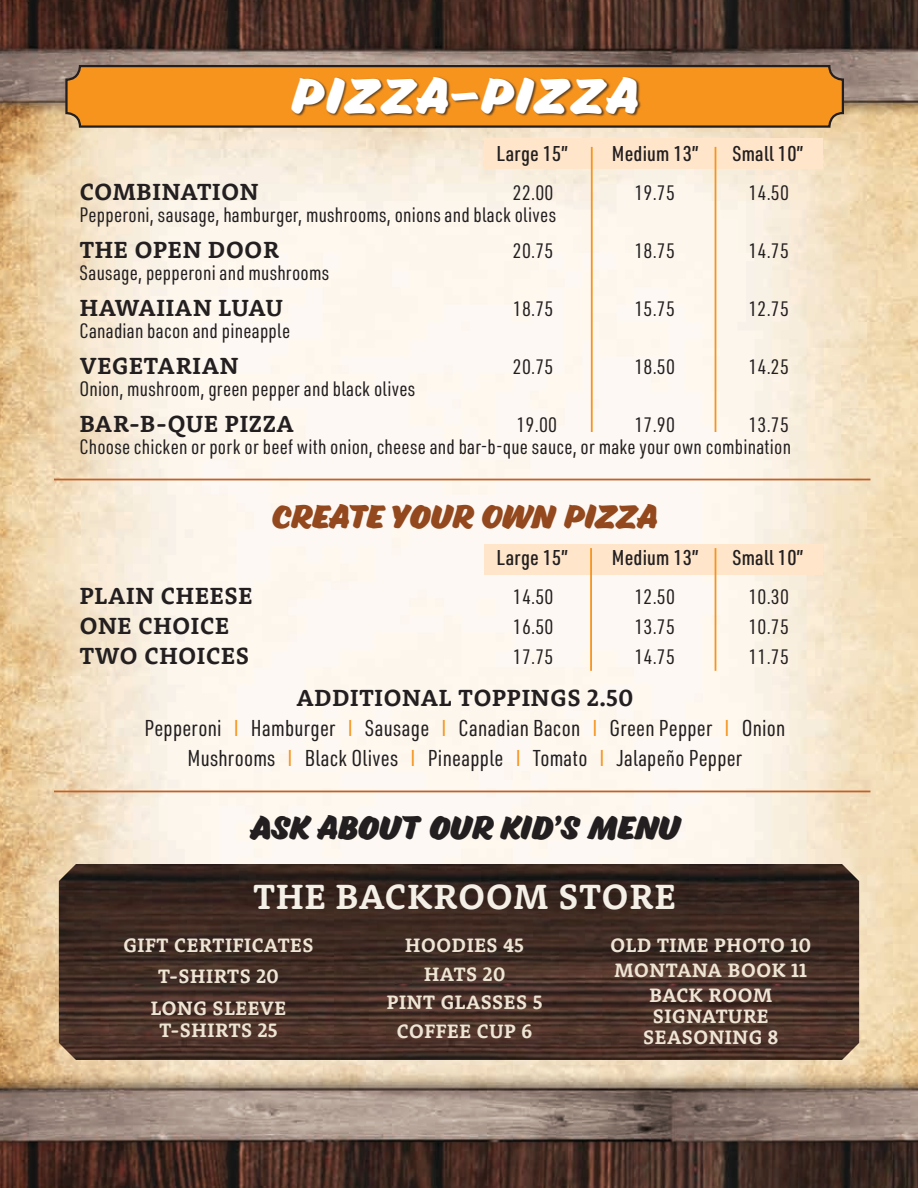
<style>
.page{position:relative;width:918px;height:1188px;background:#fff}
.page>*{position:absolute;margin:0;border:0;box-sizing:border-box;transform-origin:0 0}
.t1{font:45px "Eds Market Bold Slant";letter-spacing:.05em;color:#fff;scale:1.1 1}
.t2{font:700 36px "Rooney";letter-spacing:.03em;color:#f5f0e7}
.t3{font:30px "Eds Market Bold Slant";letter-spacing:.03em;color:#231f20;scale:1.05 1}
.t4{font:30px "Eds Market Bold Slant";letter-spacing:.01em;color:#93481d;scale:1.05 1}
.t5{font:700 24px "Rooney";letter-spacing:.03em;color:#231f20}
.t6{font:22.5px/30px "URWDIN Cond";letter-spacing:.01em;color:#231f20;text-align:center;scale:1.04 1}
.t7{font:500 21px "URWDIN Cond";letter-spacing:.01em;color:#231f20;scale:1.04 1}
.t8{font:20.4px/22px "URWDIN Cond";letter-spacing:.01em;color:#231f20;text-align:right;scale:1.04 1}
.t9{font:700 19.95px/28.5px "Rooney";letter-spacing:.03em;color:#efe5d5;text-align:center}
.s1{color:#f7941d}
</style>
<div class="page">
<img style="left:0;top:0;width:918px;height:1188px">
<div style="left:484px;top:544px;width:339px;height:31px;background:#ffe6cb"></div>
<div style="left:484px;top:138px;width:339px;height:31px;background:#ffe6cb"></div>
<div style="left:66px;top:66px;width:777px;height:61px;background:#f7941d;border-radius:14px"></div>
<div style="left:65px;top:65px;width:779px;height:63px;border:2px solid #231f20;border-radius:14px"></div>
<div style="left:292px;top:76px;width:350px;height:41px;background:#231f20;opacity:.75"></div>
<hr style="left:54px;top:479px;width:816px;height:1px;background:#c0632a">
<hr style="left:54px;top:791px;width:816px;height:1px;background:#c0632a">
<img style="left:59px;top:864px;width:800px;height:196px">
<hr style="left:590px;top:548px;width:2px;height:123px;background:#f7941d">
<hr style="left:715px;top:548px;width:1px;height:123px;background:#f7941d">
<hr style="left:591px;top:147px;width:2px;height:285px;background:#f7941d">
<hr style="left:715px;top:147px;width:1px;height:285px;background:#f7941d">
<h1 class="t1" style="left:291px;top:71px;width:317px">PIZZA-PIZZA</h1>
<p class="t7" style="left:496px;top:139px;width:70px">Large 15”</p>
<p class="t7" style="left:612px;top:139px;width:85px">Medium 13”</p>
<p class="t7" style="left:733px;top:139px;width:69px">Small 10”</p>
<p class="t5" style="left:80px;top:176px;width:180px">COMBINATION</p>
<p class="t8" style="left:513px;top:181px;width:41px">22.00</p>
<p class="t8" style="left:634px;top:181px;width:41px">19.75</p>
<p class="t8" style="left:748px;top:181px;width:41px">14.50</p>
<p class="t8" style="left:79px;top:203px;width:460px">Pepperoni, sausage, hamburger, mushrooms, onions and black olives</p>
<p class="t5" style="left:80px;top:234px;width:201px">THE OPEN DOOR</p>
<p class="t8" style="left:513px;top:239px;width:41px">20.75</p>
<p class="t8" style="left:634px;top:239px;width:41px">18.75</p>
<p class="t8" style="left:748px;top:239px;width:41px">14.75</p>
<p class="t8" style="left:79px;top:261px;width:242px">Sausage, pepperoni and mushrooms</p>
<p class="t5" style="left:80px;top:292px;width:204px">HAWAIIAN LUAU</p>
<p class="t8" style="left:513px;top:297px;width:41px">18.75</p>
<p class="t8" style="left:634px;top:297px;width:41px">15.75</p>
<p class="t8" style="left:748px;top:297px;width:41px">12.75</p>
<p class="t8" style="left:79px;top:319px;width:204px">Canadian bacon and pineapple</p>
<p class="t5" style="left:80px;top:350px;width:160px">VEGETARIAN</p>
<p class="t8" style="left:513px;top:355px;width:41px">20.75</p>
<p class="t8" style="left:634px;top:355px;width:41px">18.50</p>
<p class="t8" style="left:748px;top:355px;width:41px">14.25</p>
<p class="t8" style="left:79px;top:377px;width:325px">Onion, mushroom, green pepper and black olives</p>
<p class="t5" style="left:80px;top:408px;width:216px">BAR-B-QUE PIZZA</p>
<p class="t8" style="left:517px;top:413px;width:41px">19.00</p>
<p class="t8" style="left:634px;top:413px;width:41px">17.90</p>
<p class="t8" style="left:79px;top:413px;width:686px">13.75<br>Choose chicken or pork or beef with onion, cheese and bar-b-que sauce, or make your own combination</p>
<h3 class="t4" style="left:272px;top:500px;width:368px">CREATE YOUR OWN PIZZA</h3>
<p class="t7" style="left:496px;top:544px;width:70px">Large 15”</p>
<p class="t7" style="left:612px;top:544px;width:85px">Medium 13”</p>
<p class="t7" style="left:733px;top:544px;width:69px">Small 10”</p>
<p class="t5" style="left:80px;top:580px;width:174px">PLAIN CHEESE</p>
<p class="t8" style="left:513px;top:585px;width:41px">14.50</p>
<p class="t8" style="left:634px;top:585px;width:41px">12.50</p>
<p class="t8" style="left:748px;top:585px;width:41px">10.30</p>
<p class="t5" style="left:80px;top:610px;width:151px">ONE CHOICE</p>
<p class="t8" style="left:513px;top:615px;width:41px">16.50</p>
<p class="t8" style="left:634px;top:615px;width:41px">13.75</p>
<p class="t8" style="left:748px;top:615px;width:41px">10.75</p>
<p class="t5" style="left:80px;top:640px;width:171px">TWO CHOICES</p>
<p class="t8" style="left:513px;top:645px;width:41px">17.75</p>
<p class="t8" style="left:634px;top:645px;width:41px">14.75</p>
<p class="t8" style="left:748px;top:645px;width:41px">11.75</p>
<p class="t5" style="left:297px;top:682px;width:339px">ADDITIONAL TOPPINGS 2.50</p>
<p class="t6" style="left:144px;top:712px;width:618px">Pepperoni <span class="s1">I</span> Hamburger <span class="s1">I</span> Sausage <span class="s1">I</span> Canadian Bacon <span class="s1">I</span> Green Pepper <span class="s1">I</span> Onion<br>Mushrooms <span class="s1">I</span> Black Olives <span class="s1">I</span> Pineapple <span class="s1">I</span> Tomato <span class="s1">I</span> Jalapeño Pepper</p>
<h3 class="t3" style="left:249px;top:811px;width:412px">ASK ABOUT OUR KID’S MENU</h3>
<h2 class="t2" style="left:254px;top:873px;width:424px">THE BACKROOM STORE</h2>
<p class="t9" style="left:123px;top:929px;width:192px;line-height:31.3px">GIFT CERTIFICATES<br>T-SHIRTS 20<br>LONG SLEEVE</p>
<p class="t9" style="left:160px;top:1015px;width:120px">T-SHIRTS 25</p>
<p class="t9" style="left:387px;top:930px;width:157px">HOODIES 45<br>HATS 20<br>PINT GLASSES 5<br>COFFEE CUP 6</p>
<p class="t9" style="left:611px;top:932px;width:202px;line-height:24.9px">OLD TIME PHOTO 10<br>MONTANA BOOK 11<br>BACK ROOM</p>
<p class="t9" style="left:643px;top:1005px;width:137px;line-height:21px">SIGNATURE<br>SEASONING 8</p>
</div>
